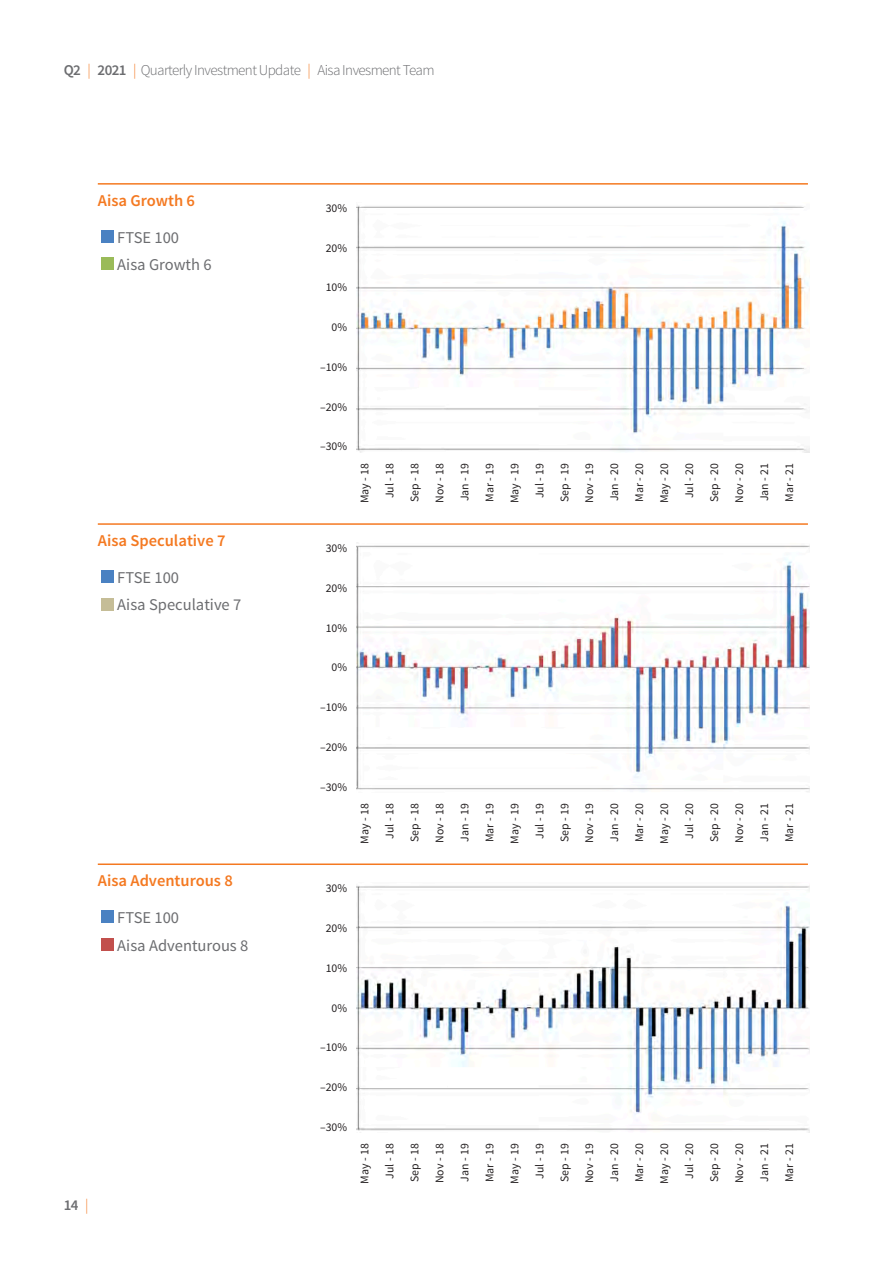
<style>
.page{position:relative;width:893px;height:1263px;background:#fff}
.page>*{position:absolute;margin:0;border:0;box-sizing:border-box;transform-origin:0 0}
.t1{font:16.5px "Source Sans Pro";color:#6c6d70}
.t2{font:600 16.5px "Source Sans Pro";color:#f47921}
.t3{font:300 15px "Source Sans Pro";letter-spacing:-.04em;color:#6c6d70}
.t4{font:600 15px "Source Sans Pro";color:#6c6d70}
.t5{font:11.7px/25px "Source Sans Pro";color:#231f20;text-align:center}
.s1{font-weight:600}
.s2{color:#f47921}
.s3{font-weight:300;color:#f47921}
</style>
<div class="page">
<hr style="left:98px;top:183px;width:710px;height:2px;background:#f47921">
<div style="left:101px;top:230px;width:13px;height:13px;background:#4a81c2"></div>
<div style="left:101px;top:257px;width:13px;height:13px;background:#9abb59"></div>
<hr style="left:98px;top:523px;width:710px;height:2px;background:#f47921">
<div style="left:101px;top:570px;width:13px;height:13px;background:#4a81c2"></div>
<div style="left:101px;top:598px;width:13px;height:12px;background:#c5bd97"></div>
<hr style="left:98px;top:863px;width:710px;height:2px;background:#f47921">
<div style="left:101px;top:910px;width:13px;height:13px;background:#4a81c2"></div>
<div style="left:101px;top:938px;width:13px;height:12px;background:#c2504d"></div>
<img style="left:356px;top:205px;width:453px;height:247px">
<img style="left:356px;top:545px;width:453px;height:247px">
<img style="left:356px;top:886px;width:453px;height:247px">
<p class="t3" style="left:64px;top:61px;width:372px"><span class="s1">Q2</span> <span class="s2">|</span> <span class="s1">2021</span> <span class="s2">|</span> Quarterly Investment Update <span class="s2">|</span> Aisa Invesment Team</p>
<p class="t2" style="left:98px;top:190px;width:99px">Aisa Growth 6</p>
<p class="t1" style="left:117px;top:227px;width:63px">FTSE 100</p>
<p class="t1" style="left:117px;top:254px;width:96px">Aisa Growth 6</p>
<p class="t2" style="left:98px;top:530px;width:129px">Aisa Speculative 7</p>
<p class="t1" style="left:117px;top:567px;width:63px">FTSE 100</p>
<p class="t1" style="left:117px;top:595px;width:126px">Aisa Speculative 7</p>
<p class="t2" style="left:98px;top:870px;width:137px">Aisa Adventurous 8</p>
<p class="t1" style="left:117px;top:907px;width:63px">FTSE 100</p>
<p class="t1" style="left:117px;top:935px;width:133px">Aisa Adventurous 8</p>
<p class="t4" style="left:64px;top:1196px;width:26px">14 <span class="s3">|</span></p>
<p class="t5" style="left:326px;top:196px;width:23px">30%</p>
<p class="t5" style="left:326px;top:235px;width:23px">20%</p>
<p class="t5" style="left:326px;top:275px;width:23px">10%</p>
<p class="t5" style="left:332px;top:315px;width:17px">0%</p>
<p class="t5" style="left:320px;top:355px;width:29px">–10%</p>
<p class="t5" style="left:320px;top:394px;width:29px">–20%</p>
<p class="t5" style="left:320px;top:434px;width:29px">–30%</p>
<p class="t5" style="left:352px;top:503px;width:42px;rotate:-90deg">May - 18<br>Jul - 18<br>Sep - 18<br>Nov - 18<br>Jan - 19<br>Mar - 19<br>May - 19<br>Jul - 19<br>Sep - 19<br>Nov - 19<br>Jan - 20<br>Mar - 20<br>May - 20<br>Jul - 20<br>Sep - 20<br>Nov - 20<br>Jan - 21<br>Mar - 21</p>
<p class="t5" style="left:326px;top:536px;width:23px">30%</p>
<p class="t5" style="left:326px;top:576px;width:23px">20%</p>
<p class="t5" style="left:326px;top:615px;width:23px">10%</p>
<p class="t5" style="left:332px;top:655px;width:17px">0%</p>
<p class="t5" style="left:320px;top:695px;width:29px">–10%</p>
<p class="t5" style="left:320px;top:735px;width:29px">–20%</p>
<p class="t5" style="left:320px;top:774px;width:29px">–30%</p>
<p class="t5" style="left:352px;top:843px;width:42px;rotate:-90deg">May - 18<br>Jul - 18<br>Sep - 18<br>Nov - 18<br>Jan - 19<br>Mar - 19<br>May - 19<br>Jul - 19<br>Sep - 19<br>Nov - 19<br>Jan - 20<br>Mar - 20<br>May - 20<br>Jul - 20<br>Sep - 20<br>Nov - 20<br>Jan - 21<br>Mar - 21</p>
<p class="t5" style="left:326px;top:876px;width:23px">30%</p>
<p class="t5" style="left:326px;top:916px;width:23px">20%</p>
<p class="t5" style="left:326px;top:955px;width:23px">10%</p>
<p class="t5" style="left:332px;top:995px;width:17px">0%</p>
<p class="t5" style="left:320px;top:1035px;width:29px">–10%</p>
<p class="t5" style="left:320px;top:1075px;width:29px">–20%</p>
<p class="t5" style="left:320px;top:1114px;width:29px">–30%</p>
<p class="t5" style="left:352px;top:1184px;width:42px;rotate:-90deg">May - 18<br>Jul - 18<br>Sep - 18<br>Nov - 18<br>Jan - 19<br>Mar - 19<br>May - 19<br>Jul - 19<br>Sep - 19<br>Nov - 19<br>Jan - 20<br>Mar - 20<br>May - 20<br>Jul - 20<br>Sep - 20<br>Nov - 20<br>Jan - 21<br>Mar - 21</p>
</div>
